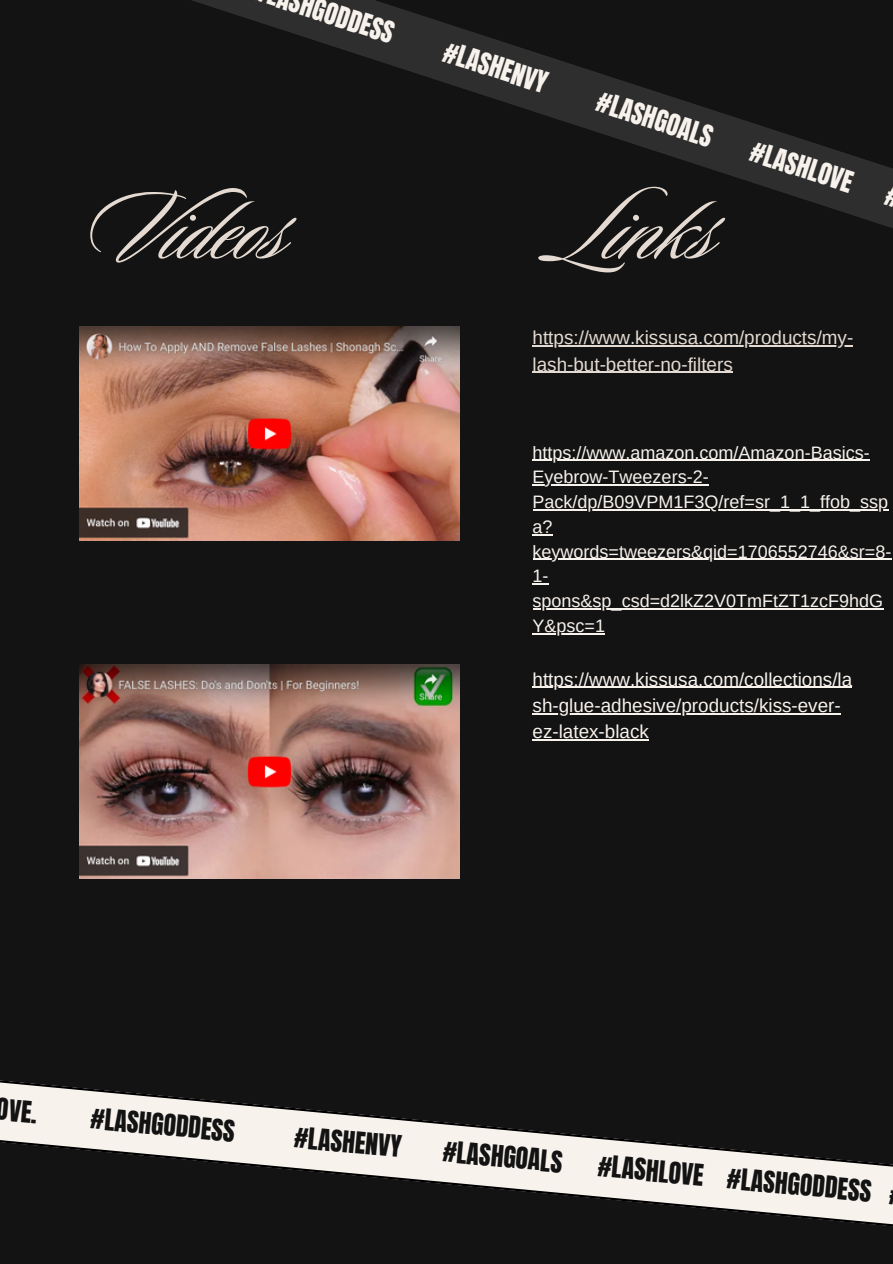
<style>
.page{position:relative;width:893px;height:1264px;background:#fff}
.page>*{position:absolute;margin:0;border:0;box-sizing:border-box;transform-origin:0 0}
.t1{font:106.95px "Sloop Script Pro";color:#e4dad1}
.t2{font:25.5px "Anton";color:#131313}
.t3{font:25.5px "Anton";color:#f8f2ed}
.t4{font:18.9px/26.2px "Arimo";color:#f8f2ed}
.t5{font:18.9px/26.2px "Arimo";color:#e4dad1}
.t6{font:18px/24.8px "Arimo";color:#f8f2ed}
</style>
<div class="page">
<div style="left:0;top:0;width:892px;height:1263px;background:#131313"></div>
<svg style="left:0;top:1080px;width:892px;height:146px"></svg>
<img style="left:79px;top:343px;width:381px;height:197px">
<svg style="left:79px;top:0;width:813px;height:343px"></svg>
<img style="left:79px;top:664px;width:381px;height:214px">
<hr style="left:532px;top:345px;width:321px;height:2px;background:#e4dad1">
<hr style="left:532px;top:371px;width:200px;height:2px;background:#e4dad1">
<hr style="left:532px;top:459px;width:337px;height:2px;background:#f8f2ed">
<hr style="left:532px;top:484px;width:176px;height:1px;background:#f8f2ed">
<hr style="left:532px;top:509px;width:356px;height:1px;background:#f8f2ed">
<svg style="left:532px;top:534px;width:20px;height:1px"></svg>
<hr style="left:532px;top:558px;width:359px;height:2px;background:#f8f2ed">
<svg style="left:532px;top:583px;width:16px;height:1px"></svg>
<hr style="left:532px;top:608px;width:351px;height:1px;background:#f8f2ed">
<hr style="left:532px;top:633px;width:73px;height:1px;background:#f8f2ed">
<hr style="left:532px;top:686px;width:320px;height:2px;background:#f8f2ed">
<hr style="left:532px;top:712px;width:308px;height:2px;background:#f8f2ed">
<hr style="left:532px;top:739px;width:117px;height:1px;background:#f8f2ed">
<svg style="left:883px;top:185px;width:10px;height:23px"></svg>
<h2 class="t3" style="left:296px;top:-17px;width:110px;rotate:18deg">SHGODDESS</h2>
<h1 class="t1" style="left:87px;top:172px;width:202px">Videos</h1>
<h2 class="t3" style="left:450px;top:33px;width:109px;rotate:18deg">#LASHENVY</h2>
<h2 class="t3" style="left:603px;top:83px;width:121px;rotate:18deg">#LASHGOALS</h2>
<p class="t1" style="left:556px;top:172px;width:161px">Links</p>
<h2 class="t3" style="left:757px;top:133px;width:107px;rotate:18deg">#LASHLOVE</h2>
<h1 class="t5" style="left:532px;top:324px;width:322px">https://www.kissusa.com/products/my&shy;lash-but-better-no-filters</h1>
<p class="t6" style="left:532px;top:440px;width:338px">https://www.amazon.com/Amazon-Basics-</p>
<p class="t6" style="left:532px;top:464px;width:360px">Eyebrow-Tweezers-2-<br>Pack/dp/B09VPM1F3Q/ref=sr_1_1_ffob_ssp a? keywords=tweezers&amp;qid=1706552746&amp;sr=8-<br>1- spons&amp;sp_csd=d2lkZ2V0TmFtZT1zcF9hdG<br>Y&amp;psc=1</p>
<p class="t4" style="left:532px;top:665px;width:321px">https://www.kissusa.com/collections/la sh-glue-adhesive/products/kiss-ever&shy;ez-latex-black</p>
<h2 class="t2" style="left:-2px;top:1090px;width:42px;rotate:5deg">OVE.</h2>
<h2 class="t2" style="left:92px;top:1099px;width:146px;rotate:5deg">#LASHGODDESS</h2>
<h2 class="t2" style="left:296px;top:1118px;width:109px;rotate:5deg">#LASHENVY</h2>
<h2 class="t2" style="left:444px;top:1132px;width:121px;rotate:5deg">#LASHGOALS</h2>
<h2 class="t2" style="left:599px;top:1148px;width:276px;rotate:5deg">#LASHLOVE #LASHGODDESS</h2>
</div>
